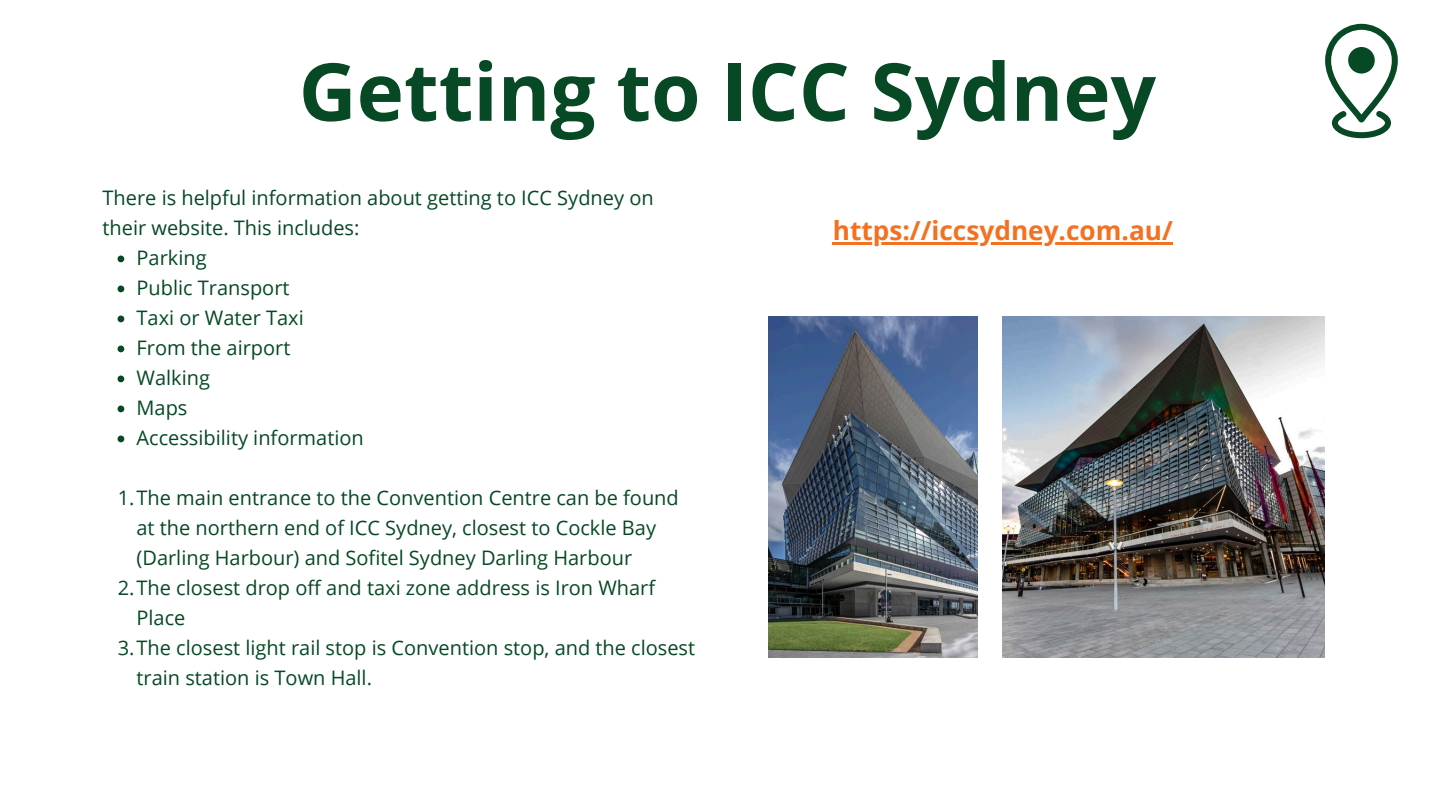
<style>
.page{position:relative;width:1440px;height:810px;background:#fff}
.page>*{position:absolute;margin:0;border:0;box-sizing:border-box;transform-origin:0 0}
.t1{font:700 80px "Open Sans";color:#064924}
.t2{font:700 26.2px "Open Sans";color:#f37121}
.t3{font:20px/30px "Open Sans";color:#064924}
</style>
<div class="page">
<img style="left:769px;top:317px;width:209px;height:340px">
<img style="left:1003px;top:317px;width:322px;height:340px">
<svg style="left:1325px;top:24px;width:73px;height:114px"></svg>
<div style="left:1348px;top:47px;width:27px;height:27px;background:#064924;border-radius:50%"></div>
<svg style="left:118px;top:256px;width:6px;height:6px"></svg>
<svg style="left:118px;top:286px;width:6px;height:6px"></svg>
<svg style="left:118px;top:316px;width:6px;height:6px"></svg>
<svg style="left:118px;top:346px;width:6px;height:6px"></svg>
<svg style="left:118px;top:376px;width:6px;height:6px"></svg>
<svg style="left:118px;top:406px;width:6px;height:6px"></svg>
<svg style="left:118px;top:436px;width:6px;height:6px"></svg>
<hr style="left:833px;top:242px;width:340px;height:2px;background:#f37121">
<p class="t1" style="left:299px;top:35px;width:859px">Getting to ICC Sydney</p>
<h1 class="t3" style="left:103px;top:183px;width:553px">There is helpful information about getting to ICC Sydney on their website. This includes:</h1>
<p class="t3" style="left:137px;top:243px;width:72px">Parking</p>
<p class="t3" style="left:137px;top:273px;width:155px">Public Transport</p>
<p class="t3" style="left:137px;top:303px;width:169px">Taxi or Water Taxi</p>
<p class="t3" style="left:137px;top:333px;width:155px">From the airport</p>
<p class="t3" style="left:137px;top:363px;width:75px">Walking</p>
<p class="t3" style="left:137px;top:393px;width:52px">Maps</p>
<p class="t3" style="left:137px;top:423px;width:229px">Accessibility information</p>
<p class="t3" style="left:137px;top:483px;width:544px;text-indent:-19px">1.The main entrance to the Convention Centre can be found at the northern end of ICC Sydney, closest to Cockle Bay (Darling Harbour) and Sofitel Sydney Darling Harbour</p>
<p class="t3" style="left:137px;top:573px;width:520px;text-indent:-19px">2.The closest drop off and taxi zone address is Iron Wharf<br>Place</p>
<p class="t3" style="left:137px;top:633px;width:560px;text-indent:-19px">3.The closest light rail stop is Convention stop, and the closest train station is Town Hall.</p>
<p class="t2" style="left:833px;top:212px;width:342px">https://iccsydney.com.au/</p>
</div>
